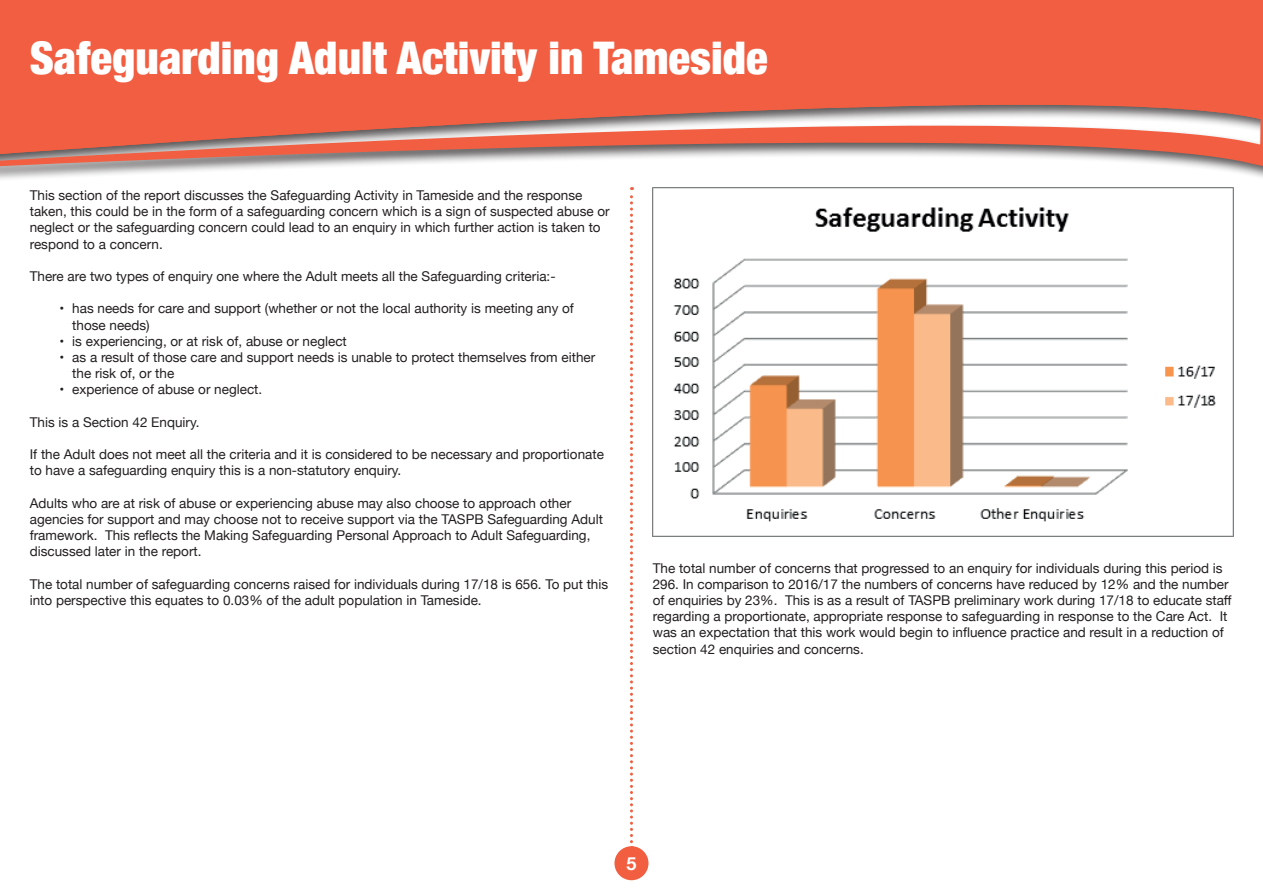
<style>
.page{position:relative;width:1263px;height:893px;background:#fff}
.page>*{position:absolute;margin:0;border:0;box-sizing:border-box;transform-origin:0 0}
.t1{font:900 condensed 45px "Helvetica Neue";color:#fff}
.t2{font:700 18px "Helvetica Neue";color:#fff}
.t3{font:13.5px/16.2px "Helvetica Neue";color:#231f20}
</style>
<div class="page">
<div style="left:614px;top:846px;width:34px;height:34px;background:#f15e40;border-radius:50%"></div>
<div style="left:0;top:0;width:1263px;height:184px;background:#231f20;opacity:.75"></div>
<svg style="left:0;top:155px;width:1263px;height:14px"></svg>
<svg style="left:0;top:0;width:1263px;height:155px;background:#e86950"></svg>
<svg style="left:630px;top:187px;width:3px;height:660px"></svg>
<img style="left:652px;top:187px;width:581px;height:350px">
<h1 class="t1" style="left:30px;top:20px;width:739px">Safeguarding Adult Activity in Tameside</h1>
<p class="t3" style="left:30px;top:188px;width:581px">This section of the report discusses the Safeguarding Activity in Tameside and the response taken, this could be in the form of a safeguarding concern which is a sign of suspected abuse or neglect or the safeguarding concern could lead to an enquiry in which further action is taken to respond to a concern.</p>
<p class="t3" style="left:30px;top:269px;width:527px">There are two types of enquiry one where the Adult meets all the Safeguarding criteria:-</p>
<p class="t3" style="left:72px;top:301px;width:503px;text-indent:-13px">• has needs for care and support (whether or not the local authority is meeting any of those needs)</p>
<p class="t3" style="left:60px;top:334px;width:289px">• is experiencing, or at risk of, abuse or neglect</p>
<p class="t3" style="left:72px;top:350px;width:524px;text-indent:-13px">• as a result of those care and support needs is unable to protect themselves from either the risk of, or the</p>
<p class="t3" style="left:60px;top:382px;width:204px">• experience of abuse or neglect.</p>
<p class="t3" style="left:30px;top:415px;width:171px">This is a Section 42 Enquiry.</p>
<p class="t3" style="left:30px;top:447px;width:576px">If the Adult does not meet all the criteria and it is considered to be necessary and proportionate to have a safeguarding enquiry this is a non-statutory enquiry.</p>
<p class="t3" style="left:30px;top:496px;width:575px">Adults who are at risk of abuse or experiencing abuse may also choose to approach other agencies for support and may choose not to receive support via the TASPB Safeguarding Adult framework. This reflects the Making Safeguarding Personal Approach to Adult Safeguarding, discussed later in the report.</p>
<p class="t3" style="left:30px;top:577px;width:580px">The total number of safeguarding concerns raised for individuals during 17/18 is 656. To put this into perspective this equates to 0.03% of the adult population in Tameside.</p>
<p class="t3" style="left:653px;top:560px;width:580px">The total number of concerns that progressed to an enquiry for individuals during this period is 296. In comparison to 2016/17 the numbers of concerns have reduced by 12% and the number of enquiries by 23%. This is as a result of TASPB preliminary work during 17/18 to educate staff regarding a proportionate, appropriate response to safeguarding in response to the Care Act. It was an expectation that this work would begin to influence practice and result in a reduction of section 42 enquiries and concerns.</p>
<h2 class="t2" style="left:626px;top:849px;width:12px">5</h2>
</div>
